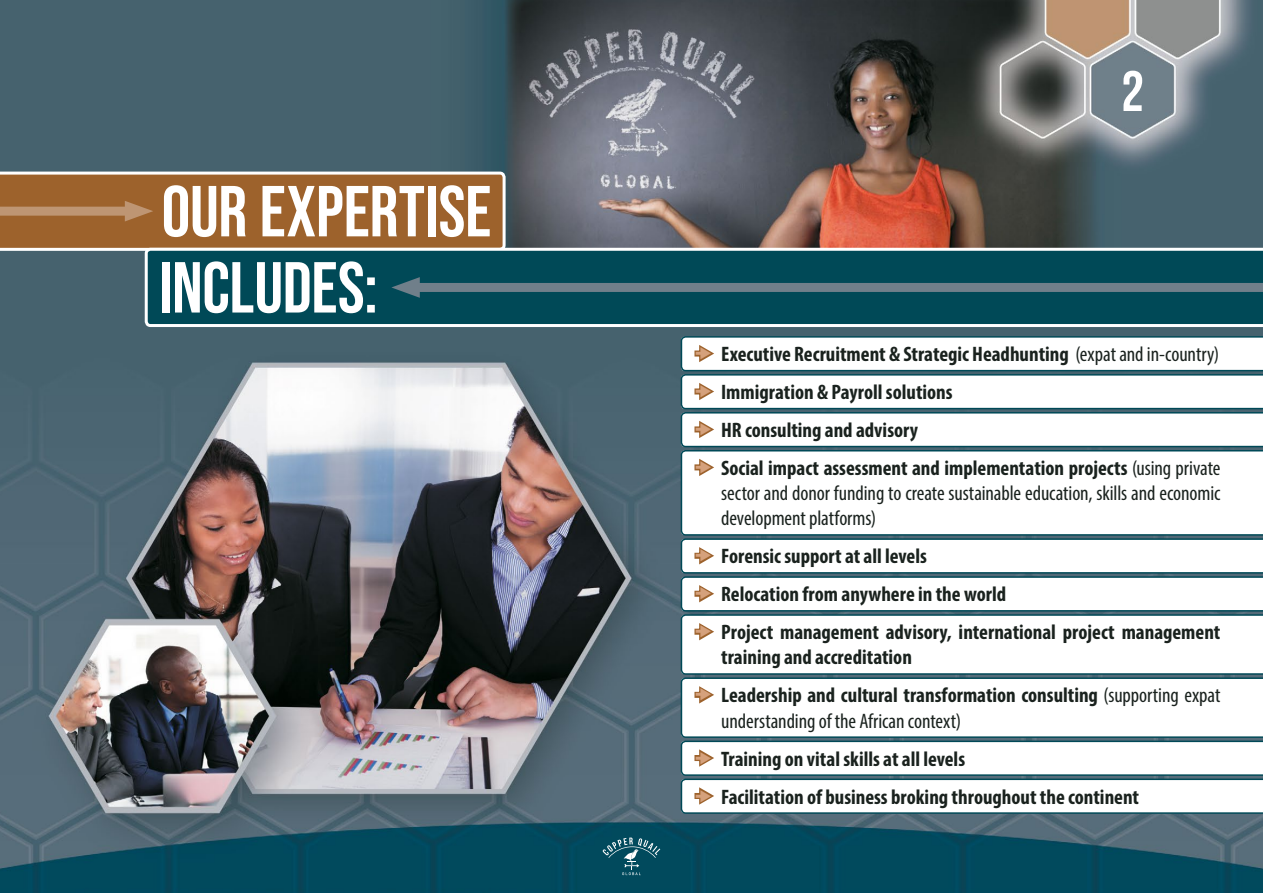
<style>
.page{position:relative;width:1263px;height:893px;background:#fff}
.page>*{position:absolute;margin:0;border:0;box-sizing:border-box;transform-origin:0 0}
.t1{font:72px/76.2px "Bebas Neue";letter-spacing:-.005em;color:#fff}
.t2{font:700 57px "Bebas Neue";color:#fff}
.t3{font:700 condensed 21px/38px "Myriad Pro";color:#1a221e}
.t4{font:condensed 21px/25.2px "Myriad Pro";letter-spacing:-.005em;color:#1a221e}
.s1{font-weight:400}
</style>
<div class="page">
<img style="left:0;top:0;width:1263px;height:893px">
<svg style="left:145px;top:248px;width:1118px;height:79px;background:#125663"></svg>
<svg style="left:681px;top:450px;width:582px;height:86px"></svg>
<svg style="left:0;top:172px;width:506px;height:79px;background:#a56f3e"></svg>
<div style="left:408px;top:283px;width:855px;height:9px;background:#707f8a"></div>
<svg style="left:391px;top:277px;width:29px;height:21px"></svg>
<svg style="left:601px;top:837px;width:60px;height:40px;background:#206070"></svg>
<svg style="left:681px;top:336px;width:582px;height:111px"></svg>
<svg style="left:693px;top:456px;width:24px;height:22px"></svg>
<svg style="left:681px;top:538px;width:582px;height:276px"></svg>
<h1 class="t1" style="left:159px;top:173px;width:334px">OUR EXPERTISE<br>INCLUDES:</h1>
<h2 class="t2" style="left:1121px;top:60px;width:24px">2</h2>
<p class="t3" style="left:721px;top:335px;width:501px">Executive Recruitment &amp; Strategic Headhunting <span class="s1">(expat and in-country)<br></span>Immigration &amp; Payroll solutions<br>HR consulting and advisory<br>Social impact assessment and implementation projects <span class="s1">(using private</span></p>
<p class="t4" style="left:721px;top:480px;width:501px">sector and donor funding to create sustainable education, skills and economic development platforms)</p>
<p class="t3" style="left:721px;top:537px;width:501px">Forensic support at all levels<br>Relocation from anywhere in the world<br>Project management advisory, international project management</p>
<p class="t3" style="left:721px;top:638px;width:501px">training and accreditation<br>Leadership and cultural transformation consulting <span class="s1">(supporting expat</span></p>
<p class="t4" style="left:721px;top:708px;width:241px">understanding of the African context)</p>
<p class="t3" style="left:721px;top:739px;width:419px">Training on vital skills at all levels<br>Facilitation of business broking throughout the continent</p>
</div>
